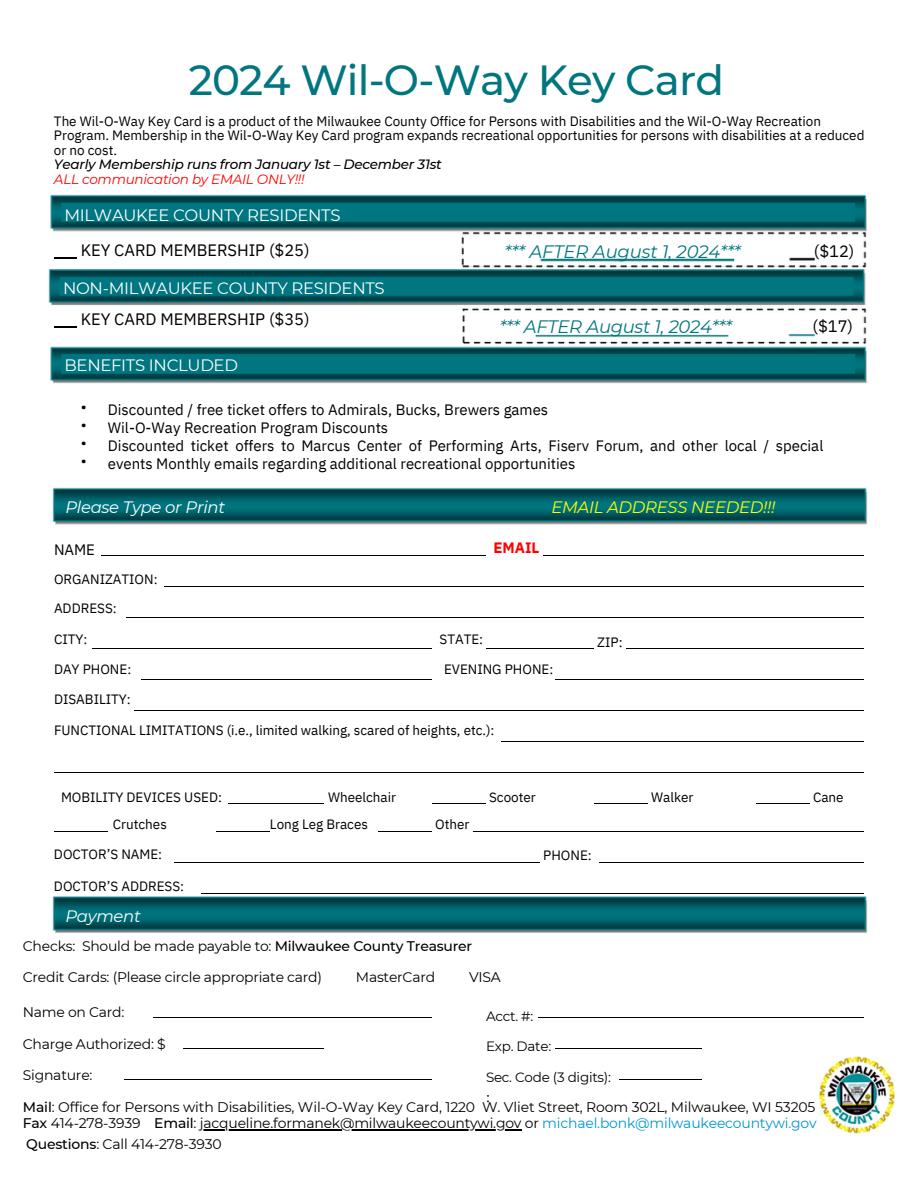
<style>
.page{position:relative;width:918px;height:1188px;background:#fff}
.page>*{position:absolute;margin:0;border:0;box-sizing:border-box;transform-origin:0 0}
.t1{font:500 42px "Montserrat";letter-spacing:-.02em;color:#007680}
.t2{font:italic 18px "Montserrat";letter-spacing:-.015em;color:#007680}
.t3{font:16.5px "Montserrat";letter-spacing:-.02em;color:#fff}
.t4{font:16.5px "IBM Plex Sans";color:#000}
.t5{font:italic 16.5px "Montserrat";letter-spacing:-.02em;color:#fff}
.t6{font:italic 16.5px "Montserrat";letter-spacing:-.02em;color:#ff0}
.t7{font:15px/18px "IBM Plex Sans";color:#000}
.t8{font:700 15px "IBM Plex Sans";color:#f00}
.t9{font:13.95px/16.8px "Montserrat";letter-spacing:-.015em;color:#000}
.t10{font:13.5px/14.7px "IBM Plex Sans";letter-spacing:-.005em;color:#000;text-align:center}
.t11{font:italic 500 13.5px "Montserrat";letter-spacing:-.02em;color:#000}
.t12{font:13.5px "Montserrat";letter-spacing:-.02em;color:#000}
.t13{font:italic 13.5px "Montserrat";letter-spacing:-.02em;color:#f00}
.s1{font-weight:500}
.s2{color:#0097cf}
</style>
<div class="page">
<hr style="left:54px;top:831px;width:54px;height:1px;background:#000">
<hr style="left:183px;top:1048px;width:141px;height:1px;background:#000">
<hr style="left:216px;top:831px;width:54px;height:1px;background:#000">
<hr style="left:229px;top:803px;width:95px;height:1px;background:#000">
<hr style="left:92px;top:648px;width:340px;height:1px;background:#000">
<hr style="left:125px;top:1079px;width:307px;height:1px;background:#000">
<hr style="left:141px;top:679px;width:291px;height:1px;background:#000">
<hr style="left:154px;top:1017px;width:278px;height:1px;background:#000">
<hr style="left:378px;top:831px;width:54px;height:1px;background:#000">
<hr style="left:102px;top:555px;width:384px;height:1px;background:#000">
<hr style="left:432px;top:803px;width:54px;height:1px;background:#000">
<hr style="left:175px;top:862px;width:365px;height:1px;background:#000">
<hr style="left:487px;top:648px;width:107px;height:1px;background:#000">
<hr style="left:556px;top:1048px;width:146px;height:1px;background:#000">
<hr style="left:594px;top:803px;width:54px;height:1px;background:#000">
<hr style="left:620px;top:1079px;width:82px;height:1px;background:#000">
<hr style="left:54px;top:773px;width:810px;height:1px;background:#000">
<hr style="left:127px;top:617px;width:737px;height:1px;background:#000">
<hr style="left:134px;top:710px;width:730px;height:1px;background:#000">
<hr style="left:164px;top:586px;width:700px;height:1px;background:#000">
<hr style="left:473px;top:831px;width:391px;height:1px;background:#000">
<hr style="left:502px;top:741px;width:362px;height:1px;background:#000">
<hr style="left:539px;top:1017px;width:325px;height:1px;background:#000">
<hr style="left:544px;top:555px;width:320px;height:1px;background:#000">
<hr style="left:556px;top:679px;width:308px;height:1px;background:#000">
<hr style="left:599px;top:862px;width:265px;height:1px;background:#000">
<hr style="left:626px;top:648px;width:238px;height:1px;background:#000">
<hr style="left:756px;top:803px;width:54px;height:1px;background:#000">
<img style="left:819px;top:1057px;width:76px;height:77px">
<img style="left:52px;top:487px;width:816px;height:38px">
<img style="left:52px;top:893px;width:816px;height:40px">
<img style="left:48px;top:194px;width:819px;height:190px">
<hr style="left:200px;top:1130px;width:321px;height:1px;background:#000">
<p class="t1" style="left:189px;top:54px;width:537px">2024 Wil-O-Way Key Card</p>
<h6 class="t10" style="left:54px;top:113px;width:812px;text-align:left">The Wil-O-Way Key Card is a product of the Milwaukee County Office for Persons with Disabilities and the Wil-O-Way Recreation<br>Program. Membership in the Wil-O-Way Key Card program expands recreational opportunities for persons with disabilities at a reduced or no cost.</h6>
<p class="t11" style="left:54px;top:156px;width:389px">Yearly Membership runs from January 1st – December 31st</p>
<p class="t13" style="left:54px;top:171px;width:252px">ALL communication by EMAIL ONLY!!!</p>
<p class="t3" style="left:64px;top:205px;width:278px">MILWAUKEE COUNTY RESIDENTS</p>
<p class="t4" style="left:81px;top:239px;width:230px">KEY CARD MEMBERSHIP ($25)</p>
<p class="t3" style="left:63px;top:278px;width:323px">NON-MILWAUKEE COUNTY RESIDENTS</p>
<p class="t4" style="left:81px;top:308px;width:230px">KEY CARD MEMBERSHIP ($35)</p>
<p class="t3" style="left:64px;top:355px;width:175px">BENEFITS INCLUDED</p>
<p class="t2" style="left:505px;top:240px;width:238px">*** AFTER August 1, 2024***</p>
<h5 class="t2" style="left:500px;top:316px;width:234px">*** AFTER August 1, 2024***</h5>
<p class="t4" style="left:814px;top:240px;width:42px">($12)</p>
<p class="t4" style="left:813px;top:315px;width:42px">($17)</p>
<p class="t7" style="left:81px;top:397px;width:7px;text-align:justify">• • • •</p>
<p class="t7" style="left:108px;top:400px;width:717px">Discounted / free ticket offers to Admirals, Bucks, Brewers games<br>Wil-O-Way Recreation Program Discounts<br>Discounted ticket offers to Marcus Center of Performing Arts, Fiserv Forum, and other local / special events Monthly emails regarding additional recreational opportunities</p>
<h3 class="t5" style="left:65px;top:497px;width:161px">Please Type or Print</h3>
<h5 class="t6" style="left:551px;top:497px;width:225px">EMAIL ADDRESS NEEDED!!!</h5>
<p class="t8" style="left:493px;top:538px;width:48px">EMAIL</p>
<h3 class="t7" style="left:54px;top:540px;width:42px">NAME</h3>
<h3 class="t10" style="left:54px;top:572px;width:105px">ORGANIZATION:</h3>
<p class="t10" style="left:54px;top:601px;width:64px">ADDRESS:</p>
<h5 class="t10" style="left:54px;top:631px;width:35px">CITY:</h5>
<h5 class="t10" style="left:440px;top:631px;width:45px">STATE:</h5>
<p class="t10" style="left:54px;top:662px;width:79px">DAY PHONE:</p>
<p class="t10" style="left:444px;top:662px;width:111px">EVENING PHONE:</p>
<h3 class="t10" style="left:54px;top:692px;width:78px">DISABILITY:</h3>
<h2 class="t10" style="left:54px;top:722px;width:442px">FUNCTIONAL LIMITATIONS (i.e., limited walking, scared of heights, etc.):</h2>
<p class="t10" style="left:597px;top:634px;width:27px">ZIP:</p>
<h2 class="t10" style="left:61px;top:783px;width:162px;line-height:27px">MOBILITY DEVICES USED:<br>Crutches</h2>
<h2 class="t10" style="left:54px;top:847px;width:110px">DOCTOR’S NAME:</h2>
<h2 class="t10" style="left:54px;top:878px;width:132px">DOCTOR’S ADDRESS:</h2>
<p class="t5" style="left:65px;top:906px;width:77px">Payment</p>
<h2 class="t10" style="left:328px;top:790px;width:69px">Wheelchair</h2>
<h2 class="t10" style="left:270px;top:817px;width:99px">Long Leg Braces</h2>
<h3 class="t10" style="left:435px;top:817px;width:36px">Other</h3>
<h3 class="t10" style="left:489px;top:789px;width:48px">Scooter</h3>
<h4 class="t10" style="left:543px;top:848px;width:50px">PHONE:</h4>
<p class="t10" style="left:651px;top:789px;width:44px">Walker</p>
<p class="t10" style="left:813px;top:789px;width:32px">Cane</p>
<p class="t9" style="left:23px;top:937px;width:451px">Checks: Should be made payable to: <span class="s1">Milwaukee County Treasurer</span></p>
<p class="t9" style="left:23px;top:969px;width:301px">Credit Cards: (Please circle appropriate card)</p>
<p class="t9" style="left:356px;top:969px;width:81px">MasterCard</p>
<p class="t9" style="left:469px;top:969px;width:33px">VISA</p>
<p class="t9" style="left:23px;top:1004px;width:103px">Name on Card:</p>
<p class="t9" style="left:23px;top:1035px;width:144px">Charge Authorized: $</p>
<p class="t9" style="left:23px;top:1067px;width:71px">Signature:</p>
<p class="t9" style="left:23px;top:1098px;width:795px"><span class="s1">Mail</span>: Office for Persons with Disabilities, Wil-O-Way Key Card, 1220 W. Vliet Street, Room 302L, Milwaukee, WI 53205<br><span class="s1">Fax</span> 414-278-3939 <span class="s1">Email</span>: jacqueline.formanek@milwaukeecountywi.gov or <span class="s2">michael.bonk@milwaukeecountywi.gov</span></p>
<h6 class="t9" style="left:26px;top:1135px;width:197px"><span class="s1">Questions</span>: Call 414-278-3930</h6>
<p class="t12" style="left:486px;top:1008px;width:49px">Acct. #:</p>
<p class="t12" style="left:486px;top:1038px;width:67px">Exp. Date:</p>
<p class="t12" style="left:486px;top:1069px;width:126px">Sec. Code (3 digits):</p>
<p class="t10" style="left:486px;top:1090px;width:5px">:</p>
</div>
